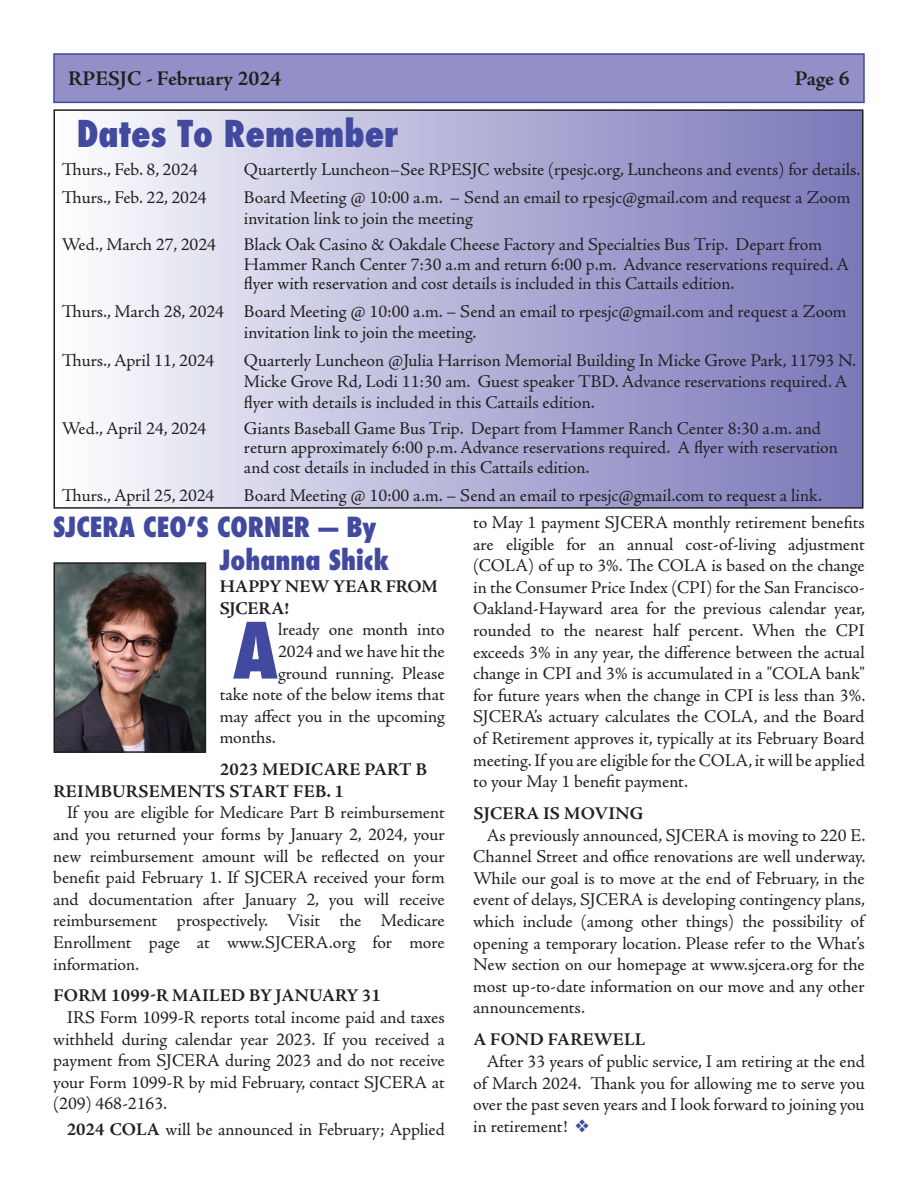
<style>
.page{position:relative;width:918px;height:1188px;background:#fff}
.page>*{position:absolute;margin:0;border:0;box-sizing:border-box;transform-origin:0 0}
.t1{font:800 condensed 75.3px "Futura";color:#414a9f}
.t2{font:800 condensed 36px "Futura";color:#414a9f}
.t3{font:800 condensed 27px/32.4px "Futura";color:#414a9f}
.t4{font:700 21px "Adobe Jenson Pro";color:#231f20}
.t5{font:18px/21.6px "Adobe Jenson Pro";color:#231f20}
.t6{font:700 18px/21.6px "Adobe Jenson Pro";letter-spacing:.015em;color:#231f20}
.s1{font-size:26.85px}
.s2{color:#414a9f}
.s3{font-weight:700}
</style>
<div class="page">
<div style="left:54px;top:54px;width:810px;height:48px;background:#9290c6"></div>
<div style="left:53px;top:53px;width:812px;height:50px;border:2px solid #414a9f"></div>
<div style="left:54px;top:110px;width:809px;height:398px;background:linear-gradient(to right,#fcfcfe,#7674b7)"></div>
<div style="left:53px;top:109px;width:810px;height:400px;border:2px solid #231f20"></div>
<img style="left:56px;top:565px;width:147px;height:185px">
<div style="left:53px;top:562px;width:153px;height:191px;border:2px solid #231f20"></div>
<p class="t4" style="left:68px;top:66px;width:215px">RPESJC - February 2024</p>
<p class="t4" style="left:795px;top:66px;width:56px">Page 6</p>
<h2 class="t2" style="left:77px;top:109px;width:323px">Dates To Remember</h2>
<p class="t5" style="left:62px;top:159px;width:138px">Thurs., Feb. 8, 2024</p>
<p class="t5" style="left:244px;top:159px;width:618px">Quartertly Luncheon–See RPESJC website (rpesjc.org, Luncheons and events) for details.</p>
<p class="t5" style="left:62px;top:187px;width:146px">Thurs., Feb. 22, 2024</p>
<p class="t5" style="left:244px;top:187px;width:608px;line-height:21px">Board Meeting @ 10:00 a.m. – Send an email to rpesjc@gmail.com and request a Zoom invitation link to join the meeting</p>
<p class="t5" style="left:62px;top:234px;width:156px">Wed., March 27, 2024</p>
<p class="t5" style="left:244px;top:235px;width:607px;line-height:19.5px">Black Oak Casino &amp; Oakdale Cheese Factory and Specialties Bus Trip. Depart from<br>Hammer Ranch Center 7:30 a.m and return 6:00 p.m. Advance reservations required. A flyer with reservation and cost details is included in this Cattails edition.</p>
<p class="t5" style="left:244px;top:301px;width:604px;line-height:21px;text-indent:-182px">Thurs., March 28, 2024 Board Meeting @ 10:00 a.m. – Send an email to rpesjc@gmail.com and request a Zoom invitation link to join the meeting.</p>
<p class="t5" style="left:62px;top:349px;width:154px">Thurs., April 11, 2024</p>
<p class="t5" style="left:244px;top:350px;width:614px;line-height:21px">Quarterly Luncheon @Julia Harrison Memorial Building In Micke Grove Park, 11793 N.<br>Micke Grove Rd, Lodi 11:30 am. Guest speaker TBD. Advance reservations required. A flyer with details is included in this Cattails edition.</p>
<p class="t5" style="left:62px;top:418px;width:146px">Wed., April 24, 2024</p>
<p class="t5" style="left:244px;top:419px;width:595px;line-height:19.5px">Giants Baseball Game Bus Trip. Depart from Hammer Ranch Center 8:30 a.m. and return approximately 6:00 p.m. Advance reservations required. A flyer with reservation and cost details in included in this Cattails edition.</p>
<p class="t5" style="left:62px;top:484px;width:154px">Thurs., April 25, 2024</p>
<p class="t5" style="left:244px;top:484px;width:580px">Board Meeting @ 10:00 a.m. – Send an email to rpesjc@gmail.com to request a link.</p>
<h3 class="t3" style="left:220px;top:511px;width:171px;text-indent:-166px">SJCERA CEO’S CORNER <span class="s1">—</span> By<br>Johanna Shick</h3>
<p class="t6" style="left:220px;top:576px;width:220px">HAPPY NEW YEAR FROM<br>SJCERA!</p>
<h1 class="t1" style="left:233px;top:599px;width:47px">A</h1>
<p class="t5" style="left:278px;top:619px;width:168px">lready one month into</p>
<p class="t5" style="left:473px;top:512px;width:394px;text-align:justify">to May 1 payment SJCERA monthly retirement benefits are eligible for an annual cost-of-living adjustment (COLA) of up to 3%. The COLA is based on the change in the Consumer Price Index (CPI) for the San Francisco-Oakland-Hayward area for the previous calendar year, rounded to the nearest half percent. When the CPI exceeds 3% in any year, the difference between the actual change in CPI and 3% is accumulated in a "COLA bank" for future years when the change in CPI is less than 3%.<br>SJCERA’s actuary calculates the COLA, and the Board of Retirement approves it, typically at its February Board meeting. If you are eligible for the COLA, it will be applied to your May 1 benefit payment.</p>
<p class="t6" style="left:473px;top:803px;width:172px">SJCERA IS MOVING</p>
<p class="t5" style="left:473px;top:825px;width:394px;text-align:justify;text-indent:14px">As previously announced, SJCERA is moving to 220 E.<br>Channel Street and office renovations are well underway.<br>While our goal is to move at the end of February, in the event of delays, SJCERA is developing contingency plans, which include (among other things) the possibility of opening a temporary location. Please refer to the What’s New section on our homepage at www.sjcera.org for the most up-to-date information on our move and any other announcements.</p>
<p class="t6" style="left:473px;top:1029px;width:174px">A FOND FAREWELL</p>
<p class="t5" style="left:473px;top:1051px;width:393px;text-align:justify;text-indent:14px">After 33 years of public service, I am retiring at the end of March 2024. Thank you for allowing me to serve you over the past seven years and I look forward to joining you in retirement! <span class="s2">❖</span></p>
<p class="t5" style="left:278px;top:641px;width:168px">2024 and we have hit the</p>
<p class="t5" style="left:278px;top:662px;width:168px">ground running. Please</p>
<p class="t5" style="left:220px;top:684px;width:227px">take note of the below items that</p>
<p class="t5" style="left:220px;top:706px;width:227px">may affect you in the upcoming</p>
<p class="t5" style="left:220px;top:727px;width:58px">months.</p>
<p class="t6" style="left:53px;top:759px;width:375px;text-indent:166px">2023 MEDICARE PART B<br>REIMBURSEMENTS START FEB. 1</p>
<p class="t5" style="left:53px;top:802px;width:393px;text-align:justify;text-indent:14px">If you are eligible for Medicare Part B reimbursement and you returned your forms by January 2, 2024, your new reimbursement amount will be reflected on your benefit paid February 1. If SJCERA received your form and documentation after January 2, you will receive reimbursement prospectively. Visit the Medicare Enrollment page at www.SJCERA.org for more information.</p>
<p class="t6" style="left:53px;top:985px;width:329px">FORM 1099-R MAILED BY JANUARY 31</p>
<p class="t5" style="left:53px;top:1007px;width:393px;text-align:justify;text-indent:14px">IRS Form 1099-R reports total income paid and taxes withheld during calendar year 2023. If you received a payment from SJCERA during 2023 and do not receive your Form 1099-R by mid February, contact SJCERA at (209) 468-2163.</p>
<p class="t5" style="left:67px;top:1119px;width:379px"><span class="s3">2024 COLA</span> will be announced in February; Applied</p>
</div>
